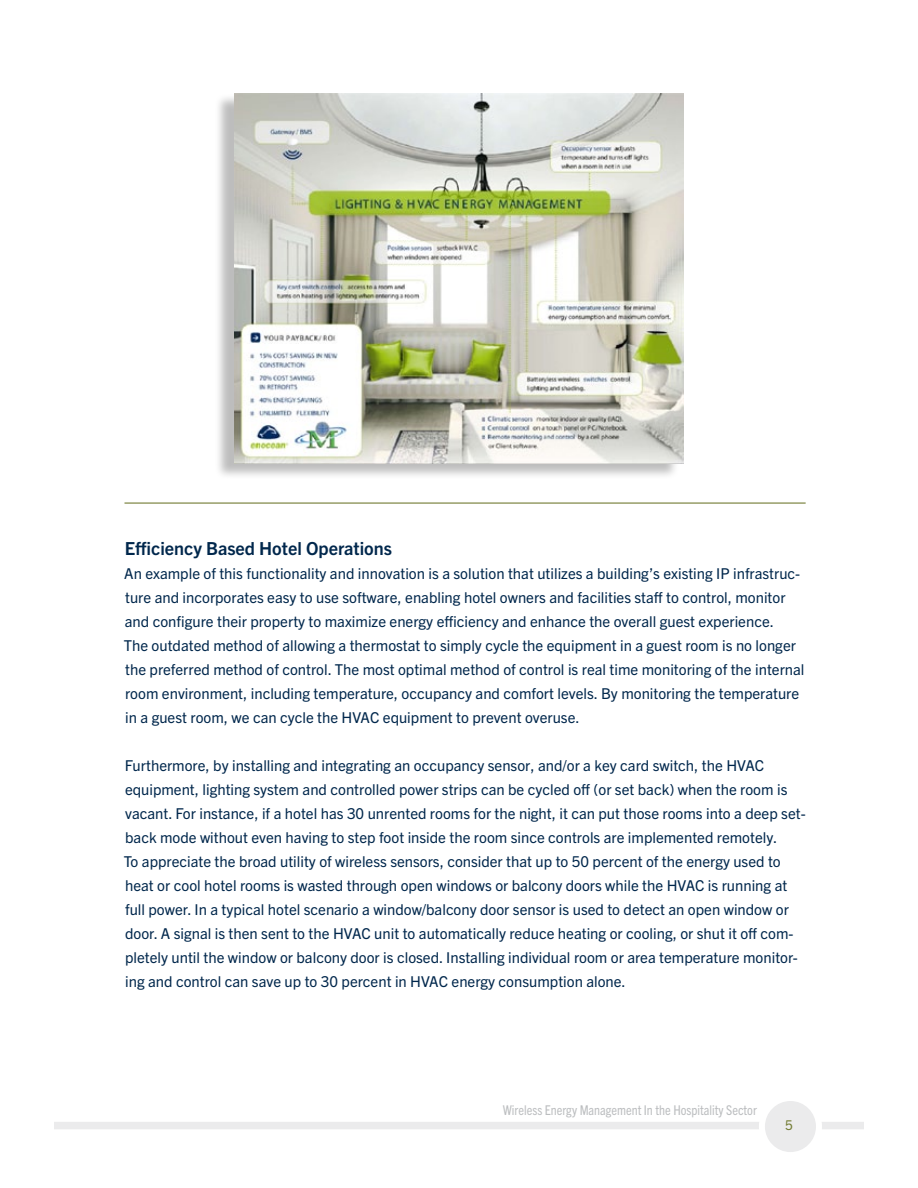
<style>
.page{position:relative;width:918px;height:1188px;background:#fff}
.page>*{position:absolute;margin:0;border:0;box-sizing:border-box;transform-origin:0 0}
.t1{font:700 18px "Trade Gothic Next LT Pro";color:#00274c}
.t2{font:15px/24px "Trade Gothic Next LT Pro";color:#00274c}
.t3{font:condensed 13.5px "Trade Gothic Next LT Pro";color:#bcbec0}
.t4{font:13.5px "Trade Gothic Next LT Pro";color:#737c34}
</style>
<div class="page">
<div style="left:54px;top:1122px;width:810px;height:7px;background:#ebebec"></div>
<div style="left:762px;top:1098px;width:57px;height:57px;background:#ebebec;border-radius:50%"></div>
<div style="left:759px;top:1095px;width:63px;height:63px;border:6px solid #fff;border-radius:50%"></div>
<div style="left:214px;top:93px;width:465px;height:387px;background:#000;opacity:.26"></div>
<img style="left:234px;top:93px;width:450px;height:370px">
<hr style="left:124px;top:502px;width:682px;height:2px;background:#737c34">
<p class="t1" style="left:125px;top:536px;width:269px">Efficiency Based Hotel Operations</p>
<p class="t2" style="left:124px;top:560px;width:682px">An example of this functionality and innovation is a solution that utilizes a building’s existing IP infrastruc&shy;ture and incorporates easy to use software, enabling hotel owners and facilities staff to control, monitor and configure their property to maximize energy efficiency and enhance the overall guest experience.<br>The outdated method of allowing a thermostat to simply cycle the equipment in a guest room is no longer the preferred method of control. The most optimal method of control is real time monitoring of the internal room environment, including temperature, occupancy and comfort levels. By monitoring the temperature in a guest room, we can cycle the HVAC equipment to prevent overuse.</p>
<p class="t2" style="left:124px;top:752px;width:683px">Furthermore, by installing and integrating an occupancy sensor, and/or a key card switch, the HVAC equipment, lighting system and controlled power strips can be cycled off (or set back) when the room is vacant. For instance, if a hotel has 30 unrented rooms for the night, it can put those rooms into a deep set&shy;back mode without even having to step foot inside the room since controls are implemented remotely.<br>To appreciate the broad utility of wireless sensors, consider that up to 50 percent of the energy used to heat or cool hotel rooms is wasted through open windows or balcony doors while the HVAC is running at full power. In a typical hotel scenario a window/balcony door sensor is used to detect an open window or door. A signal is then sent to the HVAC unit to automatically reduce heating or cooling, or shut it off com&shy;pletely until the window or balcony door is closed. Installing individual room or area temperature monitor&shy;ing and control can save up to 30 percent in HVAC energy consumption alone.</p>
<p class="t3" style="left:503px;top:1101px;width:256px">Wireless Energy Management In the Hospitality Sector</p>
<p class="t4" style="left:785px;top:1116px;width:9px">5</p>
</div>
